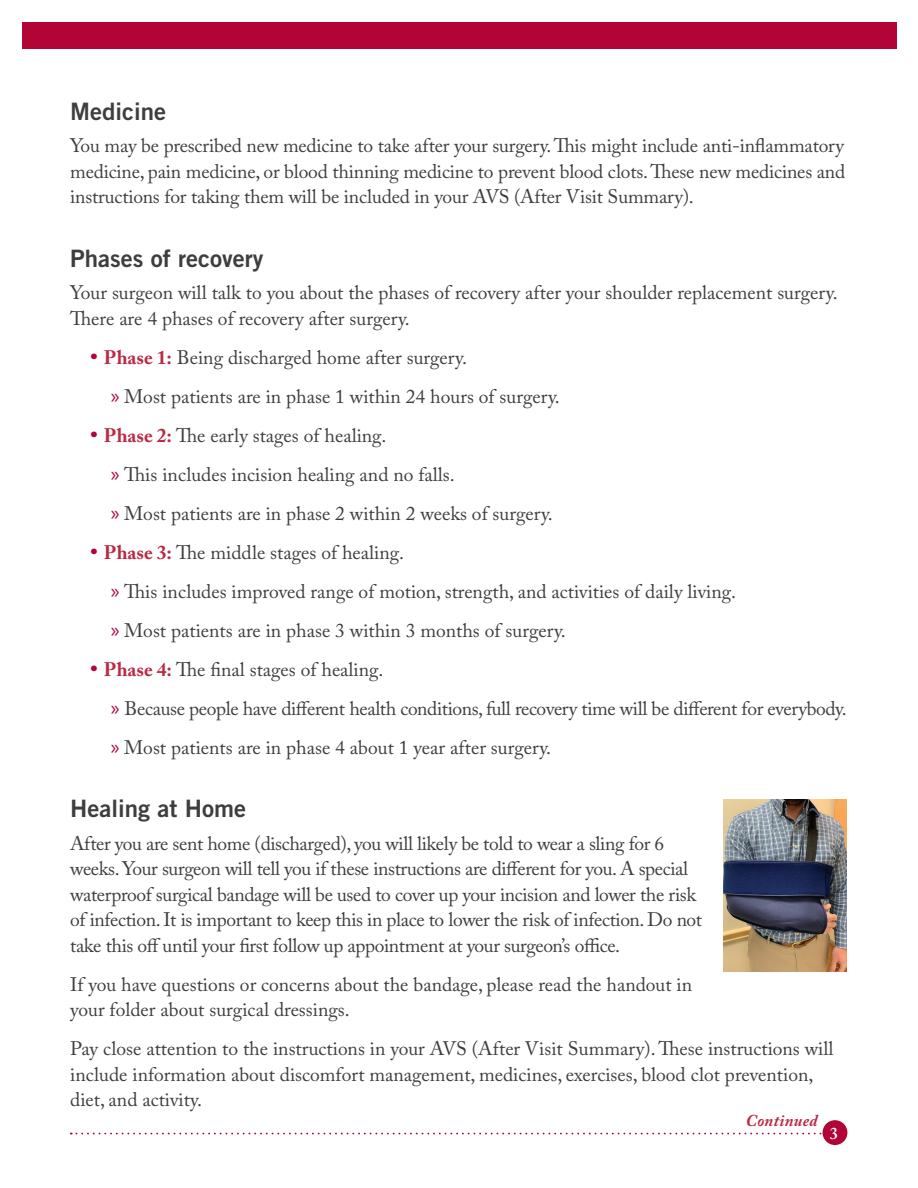
<style>
.page{position:relative;width:918px;height:1188px;background:#fff}
.page>*{position:absolute;margin:0;border:0;box-sizing:border-box;transform-origin:0 0}
.t1{font:24px "Trade Gothic LT Std Bd 2";color:#3e3e3f}
.t2{font:19.5px/25.5px "Adobe Caslon Pro";color:#3e3e3f}
.t3{font:19.5px/25.5px "Adobe Caslon Pro";letter-spacing:-.02em;color:#3e3e3f}
.t4{font:italic 700 16.5px "Adobe Caslon Pro";letter-spacing:.02em;color:#b92a44}
.t5{font:600 16.5px "Adobe Caslon Pro";color:#fff}
.s1{font-weight:700;font-size:21px;color:#b30437}
.s2{font-weight:700;color:#b92a44}
.s3{font-family:"Myriad Pro";font-size:21px;color:#b30437}
</style>
<div class="page">
<div style="left:22px;top:22px;width:874px;height:27px;background:#b30437"></div>
<svg style="left:71px;top:1133px;width:752px;height:1px"></svg>
<div style="left:823px;top:1120px;width:24px;height:25px;background:#b30437;border-radius:50%"></div>
<img style="left:723px;top:800px;width:124px;height:172px">
<p class="t1" style="left:70px;top:96px;width:98px">Medicine</p>
<p class="t2" style="left:70px;top:133px;width:777px;text-align:justify">You may be prescribed new medicine to take after your surgery. This might include anti-inflammatory medicine, pain medicine, or blood thinning medicine to prevent blood clots. These new medicines and instructions for taking them will be included in your AVS (After Visit Summary).</p>
<p class="t1" style="left:70px;top:243px;width:195px">Phases of recovery</p>
<p class="t2" style="left:70px;top:280px;width:769px">Your surgeon will talk to you about the phases of recovery after your shoulder replacement surgery.<br>There are 4 phases of recovery after surgery.</p>
<p class="t2" style="left:111px;top:337px;width:451px;line-height:39px;text-indent:-20px"><span class="s1">•</span> <span class="s2">Phase 1:</span> Being discharged home after surgery.<br><span class="s3">»</span> Most patients are in phase 1 within 24 hours of surgery.</p>
<p class="t2" style="left:111px;top:415px;width:444px;line-height:39px;text-indent:-20px"><span class="s1">•</span> <span class="s2">Phase 2:</span> The early stages of healing.<br><span class="s3">»</span> This includes incision healing and no falls.<br><span class="s3">»</span> Most patients are in phase 2 within 2 weeks of surgery.</p>
<p class="t2" style="left:111px;top:532px;width:627px;line-height:39px;text-indent:-20px"><span class="s1">•</span> <span class="s2">Phase 3:</span> The middle stages of healing.<br><span class="s3">»</span> This includes improved range of motion, strength, and activities of daily living. <span class="s3">»</span> Most patients are in phase 3 within 3 months of surgery.</p>
<p class="t3" style="left:111px;top:649px;width:737px;line-height:39px;text-indent:-20px"><span class="s1">•</span> <span class="s2">Phase 4:</span> The final stages of healing.<br><span class="s3">»</span> Because people have different health conditions, full recovery time will be different for everybody. <span class="s3">»</span> Most patients are in phase 4 about 1 year after surgery.</p>
<p class="t1" style="left:70px;top:794px;width:177px">Healing at Home</p>
<p class="t3" style="left:70px;top:830px;width:633px">After you are sent home (discharged), you will likely be told to wear a sling for 6 weeks. Your surgeon will tell you if these instructions are different for you. A special waterproof surgical bandage will be used to cover up your incision and lower the risk of infection. It is important to keep this in place to lower the risk of infection. Do not take this off until your first follow up appointment at your surgeon’s office.</p>
<p class="t2" style="left:70px;top:971px;width:624px">If you have questions or concerns about the bandage, please read the handout in your folder about surgical dressings.</p>
<p class="t2" style="left:70px;top:1036px;width:765px">Pay close attention to the instructions in your AVS (After Visit Summary). These instructions will include information about discomfort management, medicines, exercises, blood clot prevention, diet, and activity.</p>
<p class="t4" style="left:746px;top:1111px;width:73px">Continued</p>
<p class="t5" style="left:830px;top:1123px;width:10px">3</p>
</div>
